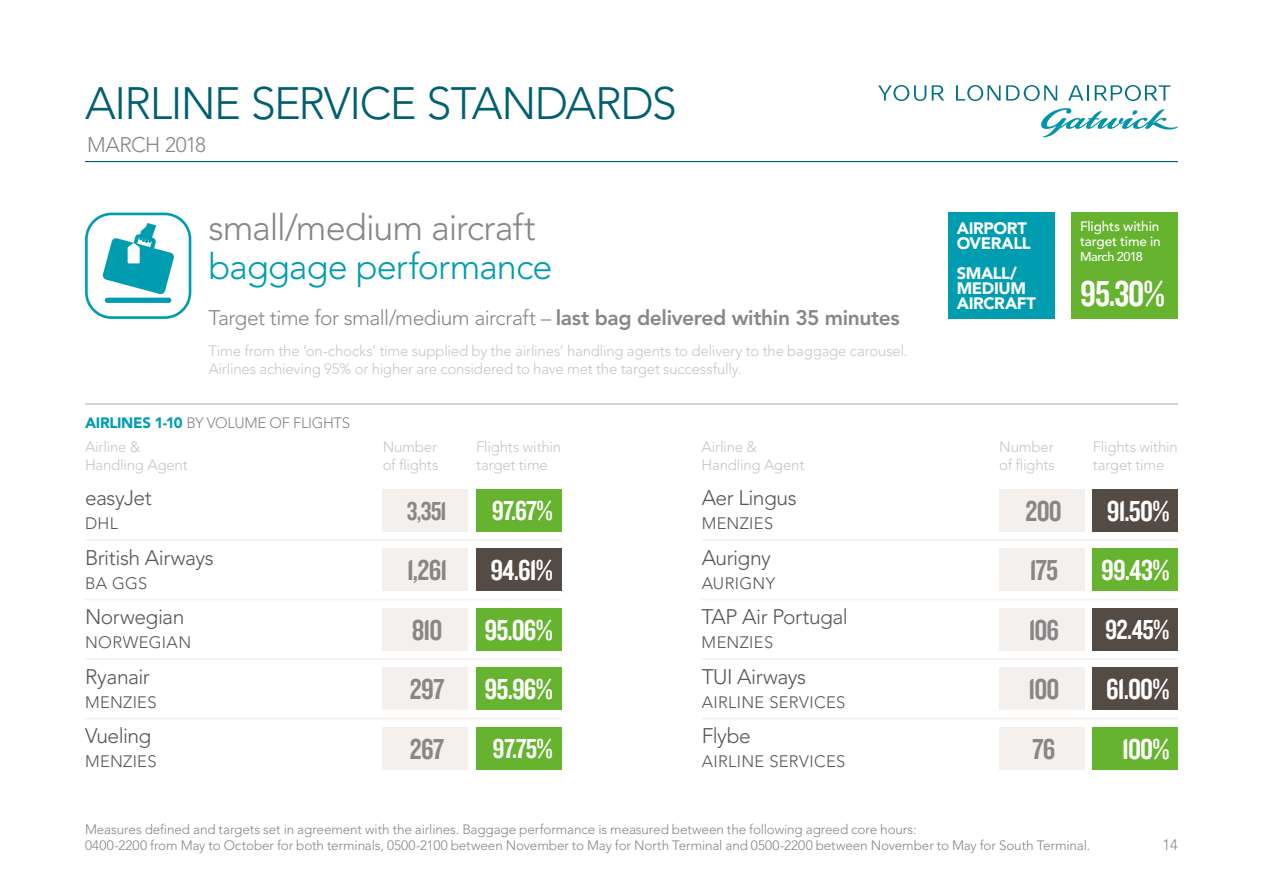
<style>
.page{position:relative;width:1263px;height:893px;background:#fff}
.page>*{position:absolute;margin:0;border:0;box-sizing:border-box;transform-origin:0 0}
.t1{font:300 45px "Avenir";letter-spacing:-.035em;color:#006071}
.t2{font:37.5px "Knockout HTF49 Liteweight";color:#fff}
.t3{font:300 36px "Avenir";letter-spacing:-.03em;color:#878787}
.t4{font:300 36px "Avenir";letter-spacing:-.025em;color:#009db1}
.t5{font:30px "Knockout HTF49 Liteweight";letter-spacing:-.03em;color:#fff}
.t6{font:30px/59.6px "Knockout HTF49 Liteweight";letter-spacing:-.03em;color:#878787}
.t7{font:28.5px "Knockout HTF49 Liteweight";letter-spacing:-.025em;color:#fff}
.t8{font:27px "Knockout HTF49 Liteweight";color:#878787}
.t9{font:300 21px "Avenir";letter-spacing:-.025em;color:#575756}
.t10{font:300 21px "Avenir";letter-spacing:-.025em;color:#878787}
.t11{font:300 16.5px "Avenir";letter-spacing:.02em;color:#575756}
.t12{font:900 16.5px/15px "Avenir";letter-spacing:-.025em;color:#fff}
.t13{font:300 15px/18px "Avenir";letter-spacing:-.015em;color:#c6c6c6}
.t14{font:300 15px "Avenir";letter-spacing:-.02em;color:#878787}
.t15{font:300 13.5px/16.2px "Avenir";letter-spacing:-.01em;color:#878787}
.t16{font:500 13.5px/15px "Avenir";letter-spacing:-.01em;color:#fff}
.t17{font:500 12.75px "Avenir";letter-spacing:-.035em;color:#fff}
.s1{font-weight:800}
.s2{font-weight:900;color:#009db1}
</style>
<div class="page">
<svg style="left:1041px;top:108px;width:137px;height:29px"></svg>
<svg style="left:1068px;top:85px;width:21px;height:16px"></svg>
<svg style="left:878px;top:85px;width:48px;height:16px"></svg>
<svg style="left:1006px;top:85px;width:51px;height:16px"></svg>
<svg style="left:932px;top:85px;width:12px;height:16px"></svg>
<svg style="left:956px;top:85px;width:44px;height:16px"></svg>
<svg style="left:1095px;top:85px;width:75px;height:16px"></svg>
<hr style="left:85px;top:161px;width:1093px;height:1px;background:#006071">
<div style="left:948px;top:213px;width:106px;height:106px;background:#009db1"></div>
<div style="left:1071px;top:213px;width:107px;height:106px;background:#65b32e"></div>
<div style="left:383px;top:489px;width:85px;height:42px;background:#f4f0ee"></div>
<div style="left:999px;top:489px;width:85px;height:42px;background:#f4f0ee"></div>
<div style="left:383px;top:549px;width:85px;height:42px;background:#f4f0ee"></div>
<div style="left:999px;top:549px;width:85px;height:42px;background:#f4f0ee"></div>
<div style="left:383px;top:608px;width:85px;height:43px;background:#f4f0ee"></div>
<div style="left:999px;top:608px;width:85px;height:43px;background:#f4f0ee"></div>
<div style="left:999px;top:727px;width:85px;height:43px;background:#f4f0ee"></div>
<div style="left:383px;top:668px;width:85px;height:42px;background:#f4f0ee"></div>
<div style="left:383px;top:727px;width:85px;height:43px;background:#f4f0ee"></div>
<div style="left:476px;top:489px;width:85px;height:42px;background:#65b32e"></div>
<div style="left:1093px;top:489px;width:85px;height:42px;background:#544b45"></div>
<div style="left:476px;top:549px;width:85px;height:42px;background:#544b45"></div>
<div style="left:1093px;top:549px;width:85px;height:42px;background:#65b32e"></div>
<div style="left:476px;top:608px;width:85px;height:43px;background:#65b32e"></div>
<div style="left:1093px;top:608px;width:85px;height:43px;background:#544b45"></div>
<div style="left:476px;top:668px;width:85px;height:42px;background:#65b32e"></div>
<div style="left:476px;top:727px;width:85px;height:43px;background:#65b32e"></div>
<hr style="left:85px;top:403px;width:1093px;height:2px;background:#c6c6c6">
<hr style="left:85px;top:539px;width:476px;height:2px;background:#f4f0ee">
<hr style="left:702px;top:539px;width:476px;height:2px;background:#f4f0ee">
<hr style="left:85px;top:599px;width:476px;height:1px;background:#f4f0ee">
<hr style="left:702px;top:599px;width:476px;height:1px;background:#f4f0ee">
<hr style="left:85px;top:658px;width:476px;height:2px;background:#f4f0ee">
<hr style="left:702px;top:658px;width:476px;height:2px;background:#f4f0ee">
<hr style="left:85px;top:718px;width:476px;height:1px;background:#f4f0ee">
<hr style="left:702px;top:718px;width:476px;height:1px;background:#f4f0ee">
<svg style="left:85px;top:213px;width:106px;height:106px"></svg>
<div style="left:1093px;top:727px;width:85px;height:43px;background:#65b32e"></div>
<div style="left:999px;top:668px;width:85px;height:42px;background:#f4f0ee"></div>
<div style="left:1093px;top:668px;width:85px;height:42px;background:#544b45"></div>
<h1 class="t1" style="left:85px;top:77px;width:593px">AIRLINE SERVICE STANDARDS</h1>
<h3 class="t10" style="left:87px;top:132px;width:120px">MARCH 2018</h3>
<h3 class="t3" style="left:208px;top:206px;width:329px">small/medium aircraft</h3>
<h3 class="t4" style="left:208px;top:245px;width:346px">baggage performance</h3>
<h3 class="t10" style="left:208px;top:306px;width:693px">Target time for small/medium aircraft – <span class="s1">last bag delivered within 35 minutes</span></h3>
<p class="t13" style="left:208px;top:342px;width:701px">Time from the ‘on-chocks’ time supplied by the airlines’ handling agents to delivery to the baggage carousel.<br>Airlines achieving 95% or higher are considered to have met the target successfully.</p>
<p class="t14" style="left:85px;top:414px;width:267px"><span class="s2">AIRLINES 1-10</span> BY VOLUME OF FLIGHTS</p>
<p class="t12" style="left:957px;top:220px;width:75px">AIRPORT<br>OVERALL</p>
<p class="t12" style="left:957px;top:265px;width:81px">SMALL/<br>MEDIUM<br>AIRCRAFT</p>
<p class="t16" style="left:1080px;top:220px;width:82px">Flights within target time in</p>
<p class="t17" style="left:1080px;top:250px;width:64px">March 2018</p>
<h2 class="t2" style="left:1080px;top:274px;width:86px">95.30%</h2>
<p class="t13" style="left:85px;top:437px;width:104px">Airline &amp;<br>Handling Agent</p>
<p class="t13" style="left:702px;top:437px;width:104px">Airline &amp;<br>Handling Agent</p>
<p class="t13" style="left:383px;top:437px;width:57px">Number of flights</p>
<p class="t13" style="left:999px;top:437px;width:57px">Number of flights</p>
<p class="t13" style="left:476px;top:437px;width:87px">Flights within target time</p>
<p class="t13" style="left:1093px;top:437px;width:87px">Flights within target time</p>
<h3 class="t9" style="left:85px;top:485px;width:68px">easyJet</h3>
<p class="t11" style="left:85px;top:514px;width:35px">DHL</p>
<h3 class="t9" style="left:85px;top:545px;width:130px">British Airways</h3>
<p class="t11" style="left:85px;top:573px;width:64px">BA GGS</p>
<h3 class="t9" style="left:85px;top:604px;width:101px">Norwegian</h3>
<p class="t11" style="left:85px;top:633px;width:108px">NORWEGIAN</p>
<h3 class="t9" style="left:85px;top:664px;width:66px">Ryanair</h3>
<p class="t11" style="left:85px;top:692px;width:73px">MENZIES</p>
<h3 class="t9" style="left:85px;top:723px;width:68px">Vueling</h3>
<p class="t11" style="left:85px;top:752px;width:73px">MENZIES</p>
<h3 class="t9" style="left:702px;top:485px;width:97px">Aer Lingus</h3>
<p class="t11" style="left:702px;top:514px;width:73px">MENZIES</p>
<h3 class="t7" style="left:492px;top:496px;width:62px">97.67%</h3>
<h3 class="t5" style="left:1107px;top:495px;width:64px">91.50%</h3>
<h3 class="t5" style="left:490px;top:555px;width:64px">94.61%</h3>
<h3 class="t5" style="left:1101px;top:555px;width:70px">99.43%</h3>
<h3 class="t5" style="left:484px;top:615px;width:70px">95.06%</h3>
<h3 class="t7" style="left:1105px;top:615px;width:66px">92.45%</h3>
<h3 class="t5" style="left:485px;top:674px;width:70px">95.96%</h3>
<h3 class="t7" style="left:493px;top:734px;width:62px">97.75%</h3>
<h3 class="t8" style="left:407px;top:497px;width:42px">3,351</h3>
<h3 class="t6" style="left:1026px;top:482px;width:38px">200</h3>
<h3 class="t6" style="left:407px;top:541px;width:42px">1,261</h3>
<h3 class="t6" style="left:1029px;top:541px;width:30px">175</h3>
<h3 class="t6" style="left:412px;top:601px;width:32px">810</h3>
<h3 class="t6" style="left:1028px;top:601px;width:32px">106</h3>
<h3 class="t9" style="left:702px;top:545px;width:71px">Aurigny</h3>
<p class="t11" style="left:702px;top:573px;width:75px">AURIGNY</p>
<h3 class="t9" style="left:702px;top:604px;width:148px">TAP Air Portugal</h3>
<p class="t11" style="left:702px;top:633px;width:73px">MENZIES</p>
<h3 class="t9" style="left:702px;top:664px;width:106px">TUI Airways</h3>
<p class="t11" style="left:702px;top:692px;width:145px">AIRLINE SERVICES</p>
<h3 class="t6" style="left:1028px;top:660px;width:33px">100</h3>
<h3 class="t5" style="left:1106px;top:674px;width:65px">61.00%</h3>
<h3 class="t6" style="left:410px;top:660px;width:36px">297<br>267</h3>
<h3 class="t9" style="left:702px;top:723px;width:51px">Flybe</h3>
<p class="t11" style="left:702px;top:752px;width:145px">AIRLINE SERVICES</p>
<h3 class="t5" style="left:1122px;top:734px;width:49px">100%</h3>
<h3 class="t6" style="left:1032px;top:720px;width:25px">76</h3>
<p class="t15" style="left:85px;top:821px;width:1007px">Measures defined and targets set in agreement with the airlines. Baggage performance is measured between the following agreed core hours:<br>0400-2200 from May to October for both terminals, 0500-2100 between November to May for North Terminal and 0500-2200 between November to May for South Terminal.</p>
<p class="t14" style="left:1162px;top:836px;width:17px">14</p>
</div>
